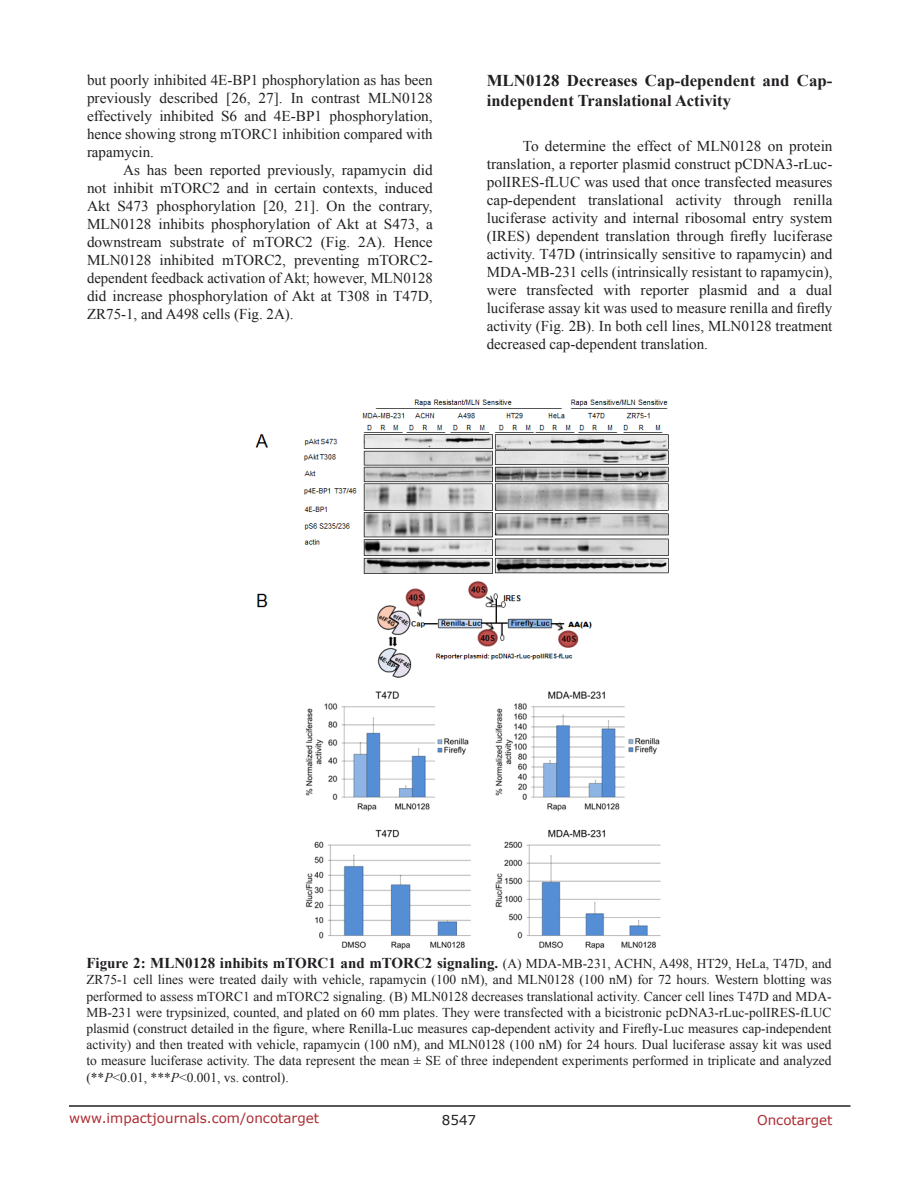
<style>
.page{position:relative;width:918px;height:1188px;background:#fff}
.page>*{position:absolute;margin:0;border:0;box-sizing:border-box;transform-origin:0 0}
.SubHeading{font:700 16.5px/19.8px "Times New Roman";color:#221f22}
.BodyText{font:15px/18px "Times New Roman";color:#221f22;text-align:justify}
.FigureText{font:700 15px "Times New Roman";color:#221f22}
.FigureText-2{font:13.5px/16.2px "Times New Roman";color:#221f22;text-align:justify}
.t1{font:13.5px "Verdana";color:#ac2b31}
.t2{font:13.5px "Verdana";color:#221f22}
.s1{font-weight:400;font-size:13.5px}
.s2{font-style:italic}
</style>
<div class="page">
<hr style="left:69px;top:1105px;width:781px;height:2px;background:#231f20">
<img style="left:255px;top:399px;width:414px;height:551px">
<p class="BodyText" style="left:87px;top:71px;width:347px">but poorly inhibited 4E-BP1 phosphorylation as has been previously described [26, 27]. In contrast MLN0128 effectively inhibited S6 and 4E-BP1 phosphorylation, hence showing strong mTORC1 inhibition compared with rapamycin.</p>
<p class="BodyText" style="left:87px;top:161px;width:347px;text-indent:36px">As has been reported previously, rapamycin did not inhibit mTORC2 and in certain contexts, induced Akt S473 phosphorylation [20, 21]. On the contrary, MLN0128 inhibits phosphorylation of Akt at S473, a downstream substrate of mTORC2 (Fig. 2A). Hence MLN0128 inhibited mTORC2, preventing mTORC2- dependent feedback activation of Akt; however, MLN0128 did increase phosphorylation of Akt at T308 in T47D, ZR75-1, and A498 cells (Fig. 2A).</p>
<p class="SubHeading" style="left:487px;top:70px;width:347px">MLN0128 Decreases Cap-dependent and Cap&shy;independent Translational Activity</p>
<p class="BodyText" style="left:487px;top:137px;width:347px;text-indent:36px">To determine the effect of MLN0128 on protein translation, a reporter plasmid construct pCDNA3-rLuc&shy;polIRES-fLUC was used that once transfected measures cap-dependent translational activity through renilla luciferase activity and internal ribosomal entry system (IRES) dependent translation through firefly luciferase activity. T47D (intrinsically sensitive to rapamycin) and MDA-MB-231 cells (intrinsically resistant to rapamycin), were transfected with reporter plasmid and a dual luciferase assay kit was used to measure renilla and firefly activity (Fig. 2B). In both cell lines, MLN0128 treatment decreased cap-dependent translation.</p>
<p class="FigureText" style="left:86px;top:953px;width:747px">Figure 2: MLN0128 inhibits mTORC1 and mTORC2 signaling. <span class="s1">(A) MDA-MB-231, ACHN, A498, HT29, HeLa, T47D, and</span></p>
<p class="FigureText-2" style="left:86px;top:972px;width:747px">ZR75-1 cell lines were treated daily with vehicle, rapamycin (100 nM), and MLN0128 (100 nM) for 72 hours. Western blotting was performed to assess mTORC1 and mTORC2 signaling. (B) MLN0128 decreases translational activity. Cancer cell lines T47D and MDA-MB-231 were trypsinized, counted, and plated on 60 mm plates. They were transfected with a bicistronic pcDNA3-rLuc-polIRES-fLUC plasmid (construct detailed in the figure, where Renilla-Luc measures cap-dependent activity and Firefly-Luc measures cap-independent activity) and then treated with vehicle, rapamycin (100 nM), and MLN0128 (100 nM) for 24 hours. Dual luciferase assay kit was used to measure luciferase activity. The data represent the mean ± SE of three independent experiments performed in triplicate and analyzed (**<span class="s2">P</span>&lt;0.01, ***<span class="s2">P</span>&lt;0.001, vs. control).</p>
<p class="t1" style="left:69px;top:1109px;width:252px">www.impactjournals.com/oncotarget</p>
<p class="t2" style="left:442px;top:1111px;width:36px">8547</p>
<p class="t1" style="left:757px;top:1111px;width:77px">Oncotarget</p>
</div>
